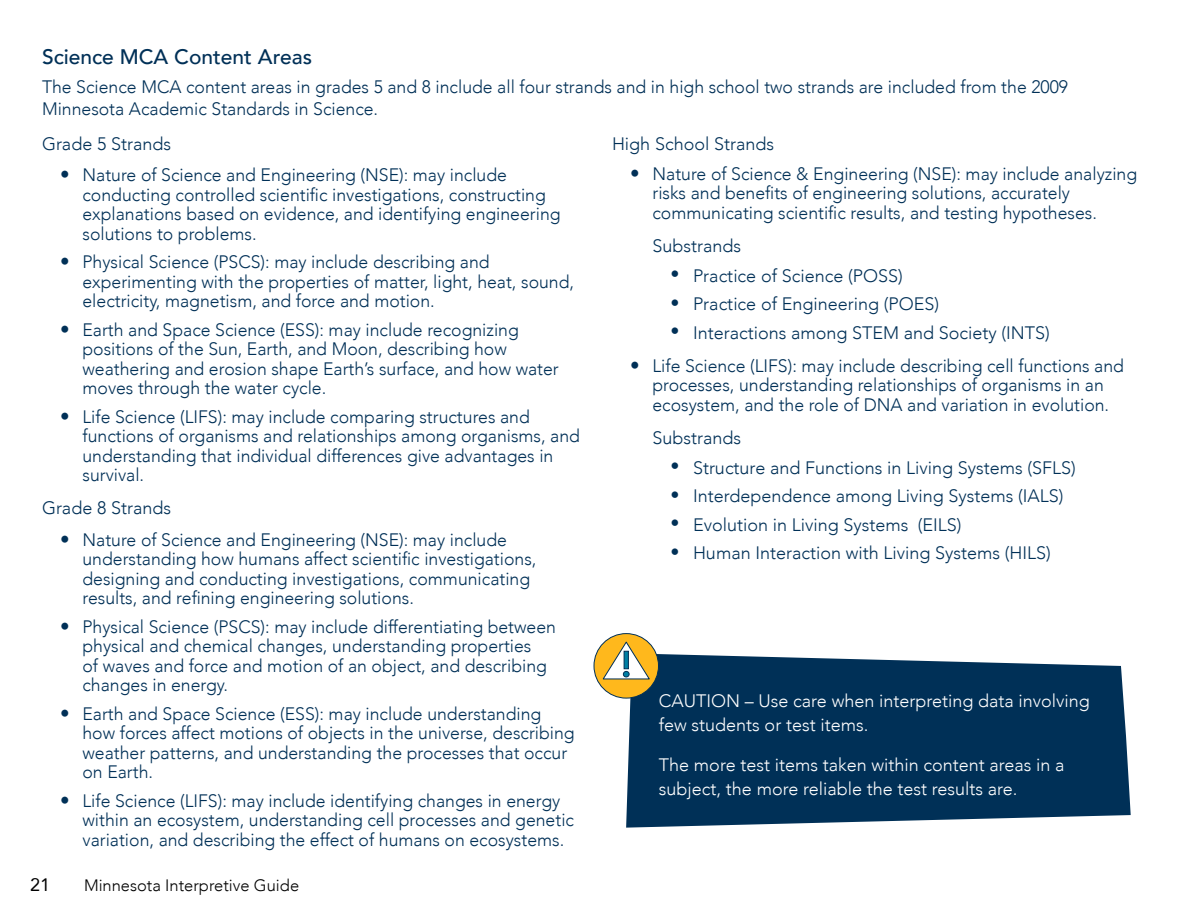
<style>
.page{position:relative;width:1188px;height:918px;background:#fff}
.page>*{position:absolute;margin:0;border:0;box-sizing:border-box;transform-origin:0 0}
.t1{font:500 21px "Avenir";color:#003057}
.Main_Body__Left_Justified{font:300 18px/19.5px "Avenir";color:#003057}
.Callout_text_white{font:300 18px/24px "Avenir";color:#fff}
.Indented_text_with_graphic{font:300 18px/24px "Avenir";color:#fff}
.Sub-strand{font:300 18px "Avenir";color:#003057}
.t2{font:18px "Avenir";color:#000}
.t3{font:300 16.5px "Avenir";color:#000}
.s1{font-weight:500;font-size:19.5px}
.s2{font-weight:500}
</style>
<div class="page">
<svg style="left:626px;top:653px;width:505px;height:175px;background:#164265"></svg>
<div style="left:594px;top:634px;width:64px;height:64px;background:#ffb81c;border-radius:50%"></div>
<div style="left:594px;top:633px;width:65px;height:65px;border:1px solid #003057;border-radius:50%"></div>
<svg style="left:602px;top:641px;width:49px;height:39px"></svg>
<p class="t1" style="left:42px;top:39px;width:271px">Science MCA Content Areas</p>
<p class="Main_Body__Left_Justified" style="left:42px;top:75px;width:1028px;line-height:22.5px">The Science MCA content areas in grades 5 and 8 include all four strands and in high school two strands are included from the 2009<br>Minnesota Academic Standards in Science.</p>
<p class="Main_Body__Left_Justified" style="left:612px;top:134px;width:164px">High School Strands</p>
<p class="Main_Body__Left_Justified" style="left:652px;top:164px;width:486px;text-indent:-22px"><span class="s1">•</span> Nature of Science &amp; Engineering (NSE): may include analyzing risks and benefits of engineering solutions, accurately communicating scientific results, and testing hypotheses.</p>
<p class="Sub-strand" style="left:652px;top:235px;width:90px">Substrands</p>
<p class="Main_Body__Left_Justified" style="left:670px;top:266px;width:234px"><span class="s2">•</span> Practice of Science (POSS)</p>
<p class="Main_Body__Left_Justified" style="left:670px;top:294px;width:270px"><span class="s2">•</span> Practice of Engineering (POES)</p>
<p class="Main_Body__Left_Justified" style="left:670px;top:323px;width:381px"><span class="s2">•</span> Interactions among STEM and Society (INTS)</p>
<p class="Main_Body__Left_Justified" style="left:630px;top:356px;width:496px;text-align:center"><span class="s1">•</span> Life Science (LIFS): may include describing cell functions and processes, understanding relationships of organisms in an ecosystem, and the role of DNA and variation in evolution.</p>
<p class="Sub-strand" style="left:652px;top:427px;width:90px">Substrands</p>
<p class="Main_Body__Left_Justified" style="left:670px;top:458px;width:407px"><span class="s2">•</span> Structure and Functions in Living Systems (SFLS)</p>
<p class="Main_Body__Left_Justified" style="left:670px;top:486px;width:395px"><span class="s2">•</span> Interdependence among Living Systems (IALS)</p>
<p class="Main_Body__Left_Justified" style="left:670px;top:515px;width:293px"><span class="s2">•</span> Evolution in Living Systems (EILS)</p>
<p class="Main_Body__Left_Justified" style="left:670px;top:543px;width:382px"><span class="s2">•</span> Human Interaction with Living Systems (HILS)</p>
<p class="Main_Body__Left_Justified" style="left:42px;top:134px;width:131px">Grade 5 Strands</p>
<p class="Main_Body__Left_Justified" style="left:82px;top:165px;width:480px;text-indent:-22px"><span class="s1">•</span> Nature of Science and Engineering (NSE): may include conducting controlled scientific investigations, constructing explanations based on evidence, and identifying engineering solutions to problems.</p>
<p class="Main_Body__Left_Justified" style="left:82px;top:252px;width:493px;text-indent:-22px"><span class="s1">•</span> Physical Science (PSCS): may include describing and experimenting with the properties of matter, light, heat, sound, electricity, magnetism, and force and motion.</p>
<p class="Main_Body__Left_Justified" style="left:82px;top:320px;width:478px;text-indent:-22px"><span class="s1">•</span> Earth and Space Science (ESS): may include recognizing positions of the Sun, Earth, and Moon, describing how weathering and erosion shape Earth’s surface, and how water moves through the water cycle.</p>
<p class="Main_Body__Left_Justified" style="left:82px;top:407px;width:499px;text-indent:-22px"><span class="s1">•</span> Life Science (LIFS): may include comparing structures and functions of organisms and relationships among organisms, and understanding that individual differences give advantages in survival.</p>
<p class="Main_Body__Left_Justified" style="left:42px;top:498px;width:131px">Grade 8 Strands</p>
<p class="Main_Body__Left_Justified" style="left:82px;top:530px;width:455px;text-indent:-22px"><span class="s1">•</span> Nature of Science and Engineering (NSE): may include understanding how humans affect scientific investigations, designing and conducting investigations, communicating results, and refining engineering solutions.</p>
<p class="Main_Body__Left_Justified" style="left:82px;top:617px;width:475px;text-indent:-22px"><span class="s1">•</span> Physical Science (PSCS): may include differentiating between physical and chemical changes, understanding properties<br>of waves and force and motion of an object, and describing changes in energy.</p>
<p class="Main_Body__Left_Justified" style="left:82px;top:704px;width:494px;text-indent:-22px"><span class="s1">•</span> Earth and Space Science (ESS): may include understanding how forces affect motions of objects in the universe, describing weather patterns, and understanding the processes that occur on Earth.</p>
<p class="Main_Body__Left_Justified" style="left:82px;top:791px;width:493px;text-indent:-22px"><span class="s1">•</span> Life Science (LIFS): may include identifying changes in energy within an ecosystem, understanding cell processes and genetic variation, and describing the effect of humans on ecosystems.</p>
<p class="Indented_text_with_graphic" style="left:659px;top:689px;width:432px">CAUTION – Use care when interpreting data involving few students or test items.</p>
<p class="Callout_text_white" style="left:659px;top:753px;width:407px">The more test items taken within content areas in a subject, the more reliable the test results are.</p>
<p class="t2" style="left:30px;top:870px;width:22px">21</p>
<p class="t3" style="left:84px;top:876px;width:217px">Minnesota Interpretive Guide</p>
</div>
